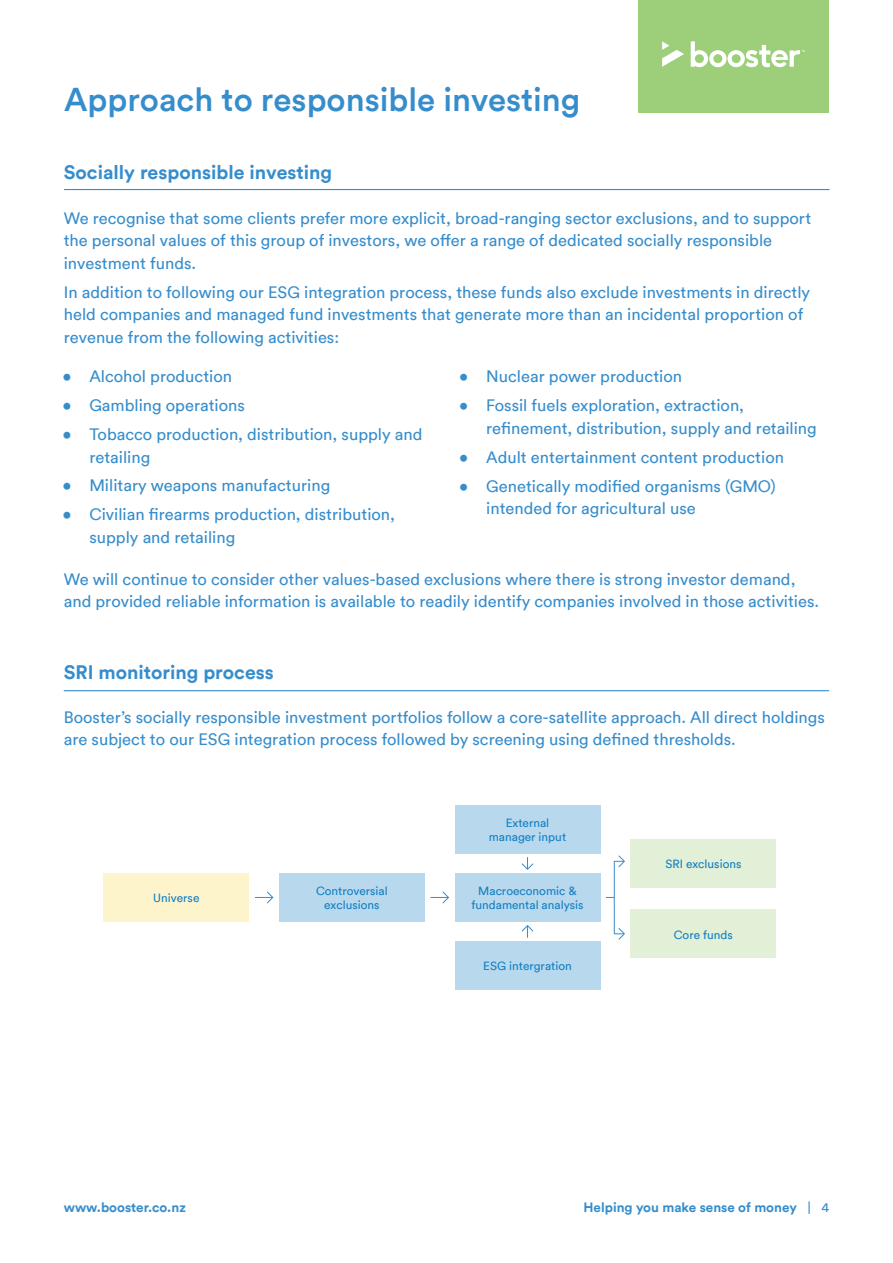
<style>
.page{position:relative;width:893px;height:1263px;background:#fff}
.page>*{position:absolute;margin:0;border:0;box-sizing:border-box;transform-origin:0 0}
.t1{font:500 33px "Circular TT";color:#368dcc}
.t2{font:700 19.5px "Circular TT";color:#368dcc}
.BODY_COPY{font:16.5px/22.5px "Circular TT";color:#368dcc}
.t3{font:700 13.5px "Circular TT";color:#368dcc}
.t4{font:11.85px/14.2px "Circular TT";color:#127fc3;text-align:center}
.s1{font-weight:400}
</style>
<div class="page">
<div style="left:638px;top:0;width:191px;height:113px;background:#9dcf7b"></div>
<svg style="left:662px;top:41px;width:22px;height:26px"></svg>
<svg style="left:691px;top:41px;width:114px;height:26px"></svg>
<hr style="left:64px;top:189px;width:765px;height:1px;background:#368dcc">
<div style="left:104px;top:873px;width:145px;height:49px;background:#fef4cc"></div>
<div style="left:279px;top:873px;width:146px;height:49px;background:#b8d8ed"></div>
<div style="left:455px;top:805px;width:145px;height:49px;background:#b8d8ed"></div>
<div style="left:631px;top:839px;width:145px;height:49px;background:#e1f0d7"></div>
<div style="left:455px;top:941px;width:145px;height:49px;background:#b8d8ed"></div>
<div style="left:631px;top:909px;width:145px;height:49px;background:#e1f0d7"></div>
<svg style="left:255px;top:891px;width:19px;height:13px"></svg>
<svg style="left:430px;top:891px;width:19px;height:13px"></svg>
<svg style="left:614px;top:928px;width:11px;height:12px"></svg>
<svg style="left:614px;top:855px;width:11px;height:13px"></svg>
<svg style="left:521px;top:857px;width:13px;height:13px"></svg>
<hr style="left:614px;top:861px;width:1px;height:73px;background:#368dcc">
<svg style="left:521px;top:925px;width:13px;height:13px"></svg>
<div style="left:455px;top:873px;width:145px;height:49px;background:#b8d8ed"></div>
<hr style="left:64px;top:690px;width:765px;height:1px;background:#368dcc">
<h1 class="t1" style="left:64px;top:79px;width:518px">Approach to responsible investing</h1>
<h2 class="t2" style="left:64px;top:159px;width:270px">Socially responsible investing</h2>
<p class="BODY_COPY" style="left:64px;top:207px;width:749px">We recognise that some clients prefer more explicit, broad-ranging sector exclusions, and to support the personal values of this group of investors, we offer a range of dedicated socially responsible investment funds.</p>
<p class="BODY_COPY" style="left:64px;top:280px;width:748px">In addition to following our ESG integration process, these funds also exclude investments in directly held companies and managed fund investments that generate more than an incidental proportion of revenue from the following activities:</p>
<p class="BODY_COPY" style="left:62px;top:365px;width:171px">• Alcohol production</p>
<p class="BODY_COPY" style="left:62px;top:394px;width:184px">• Gambling operations</p>
<p class="BODY_COPY" style="left:89px;top:423px;width:335px;text-indent:-27px">• Tobacco production, distribution, supply and retailing</p>
<p class="BODY_COPY" style="left:62px;top:474px;width:269px">• Military weapons manufacturing</p>
<p class="BODY_COPY" style="left:89px;top:503px;width:307px;text-indent:-27px">• Civilian firearms production, distribution, supply and retailing</p>
<p class="BODY_COPY" style="left:64px;top:568px;width:757px">We will continue to consider other values-based exclusions where there is strong investor demand, and provided reliable information is available to readily identify companies involved in those activities.</p>
<p class="BODY_COPY" style="left:459px;top:365px;width:224px">• Nuclear power production</p>
<p class="BODY_COPY" style="left:486px;top:394px;width:332px;text-indent:-27px">• Fossil fuels exploration, extraction, refinement, distribution, supply and retailing</p>
<p class="BODY_COPY" style="left:459px;top:445px;width:326px">• Adult entertainment content production</p>
<p class="BODY_COPY" style="left:486px;top:474px;width:291px;text-indent:-27px">• Genetically modified organisms (GMO) intended for agricultural use</p>
<h2 class="t2" style="left:64px;top:660px;width:212px">SRI monitoring process</h2>
<p class="BODY_COPY" style="left:64px;top:706px;width:763px">Booster’s socially responsible investment portfolios follow a core-satellite approach. All direct holdings are subject to our ESG integration process followed by screening using defined thresholds.</p>
<p class="t4" style="left:153px;top:891px;width:48px">Universe</p>
<p class="t4" style="left:316px;top:884px;width:73px">Controversial exclusions</p>
<p class="t4" style="left:489px;top:816px;width:79px">External manager input</p>
<p class="t4" style="left:471px;top:884px;width:114px">Macroeconomic &amp; fundamental analysis</p>
<p class="t4" style="left:483px;top:959px;width:90px">ESG intergration</p>
<p class="t4" style="left:665px;top:857px;width:78px">SRI exclusions</p>
<p class="t4" style="left:674px;top:927px;width:60px">Core funds</p>
<p class="t3" style="left:64px;top:1199px;width:124px">www.booster.co.nz</p>
<p class="t3" style="left:583px;top:1199px;width:247px">Helping you make sense of money <span class="s1">| 4</span></p>
</div>
